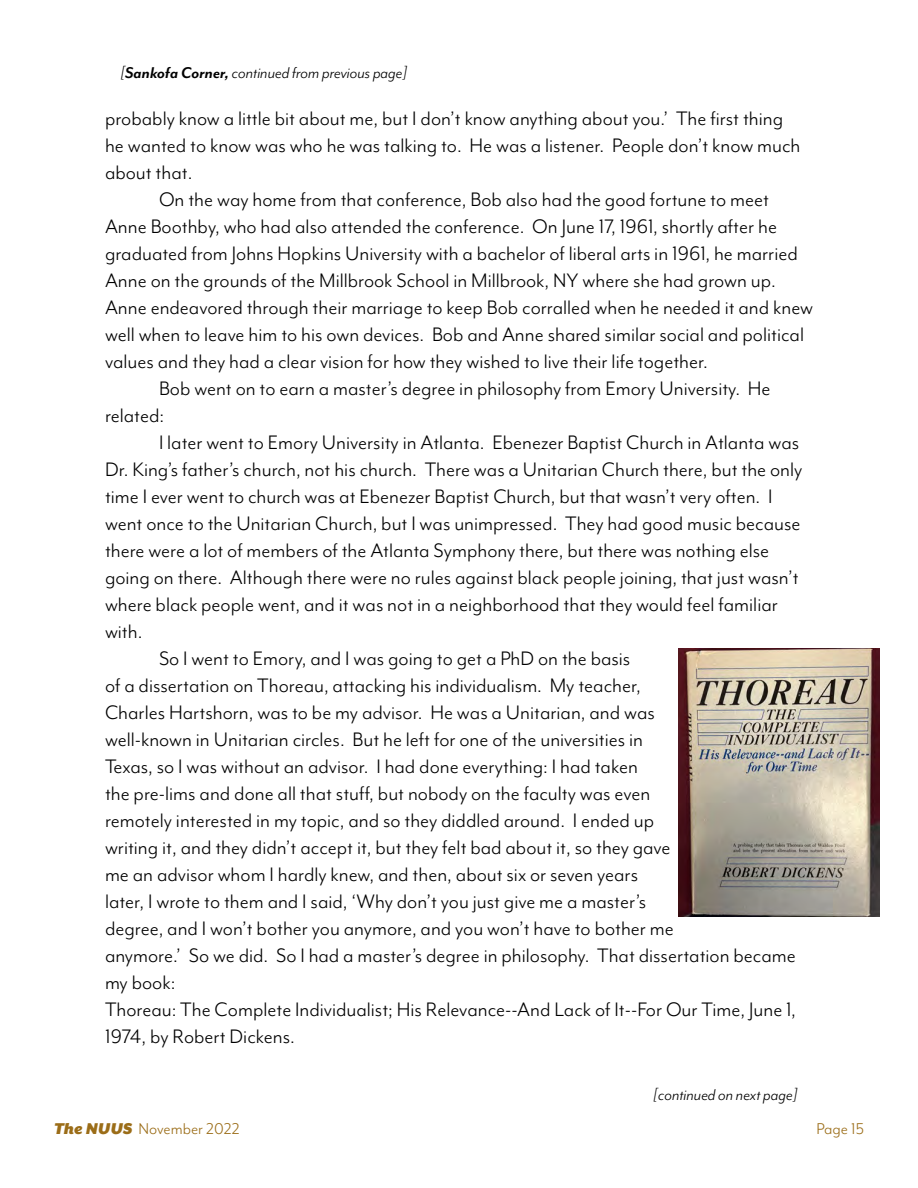
<style>
.page{position:relative;width:918px;height:1188px;background:#fff}
.page>*{position:absolute;margin:0;border:0;box-sizing:border-box;transform-origin:0 0}
.t1{font:22.5px/27px "Mr Eaves Mod OT";color:#000}
.t2{font:italic 18px "Mr Eaves Mod OT";color:#000}
.t3{font:18px "Mr Eaves Mod OT";color:#9b6d18}
.s1{font-weight:700}
.s2{font-family:"Mr Eaves XL San OT";font-weight:900;font-style:italic}
</style>
<div class="page">
<img style="left:679px;top:648px;width:201px;height:268px">
<p class="t2" style="left:120px;top:63px;width:289px">[<span class="s1">Sankofa Corner,</span> continued from previous page]</p>
<p class="t1" style="left:105px;top:105px;width:697px">probably know a little bit about me, but I don’t know anything about you.’ The first thing he wanted to know was who he was talking to. He was a listener. People don’t know much about that.</p>
<p class="t1" style="left:159px;top:186px;width:612px">On the way home from that conference, Bob also had the good fortune to meet</p>
<p class="t1" style="left:105px;top:213px;width:674px">Anne Boothby, who had also attended the conference. On June 17, 1961, shortly after he</p>
<p class="t1" style="left:105px;top:240px;width:694px">graduated from Johns Hopkins University with a bachelor of liberal arts in 1961, he married</p>
<p class="t1" style="left:105px;top:267px;width:672px">Anne on the grounds of the Millbrook School in Millbrook, NY where she had grown up.</p>
<p class="t1" style="left:105px;top:294px;width:710px">Anne endeavored through their marriage to keep Bob corralled when he needed it and knew</p>
<p class="t1" style="left:105px;top:321px;width:701px">well when to leave him to his own devices. Bob and Anne shared similar social and political</p>
<p class="t1" style="left:105px;top:348px;width:605px">values and they had a clear vision for how they wished to live their life together.</p>
<p class="t1" style="left:159px;top:375px;width:613px">Bob went on to earn a master’s degree in philosophy from Emory University. He</p>
<p class="t1" style="left:105px;top:402px;width:61px">related:</p>
<p class="t1" style="left:159px;top:429px;width:642px">I later went to Emory University in Atlanta. Ebenezer Baptist Church in Atlanta was</p>
<p class="t1" style="left:105px;top:456px;width:699px">Dr. King’s father’s church, not his church. There was a Unitarian Church there, but the only</p>
<p class="t1" style="left:105px;top:483px;width:669px">time I ever went to church was at Ebenezer Baptist Church, but that wasn’t very often. I</p>
<p class="t1" style="left:105px;top:510px;width:697px">went once to the Unitarian Church, but I was unimpressed. They had good music because</p>
<p class="t1" style="left:105px;top:537px;width:666px">there were a lot of members of the Atlanta Symphony there, but there was nothing else</p>
<p class="t1" style="left:105px;top:564px;width:695px">going on there. Although there were no rules against black people joining, that just wasn’t</p>
<p class="t1" style="left:105px;top:591px;width:674px">where black people went, and it was not in a neighborhood that they would feel familiar</p>
<p class="t1" style="left:105px;top:618px;width:39px">with.</p>
<p class="t1" style="left:159px;top:645px;width:473px">So I went to Emory, and I was going to get a PhD on the basis</p>
<p class="t1" style="left:105px;top:672px;width:538px">of a dissertation on Thoreau, attacking his individualism. My teacher,</p>
<p class="t1" style="left:105px;top:699px;width:552px">Charles Hartshorn, was to be my advisor. He was a Unitarian, and was</p>
<p class="t1" style="left:105px;top:726px;width:539px">well-known in Unitarian circles. But he left for one of the universities in</p>
<p class="t1" style="left:105px;top:753px;width:534px">Texas, so I was without an advisor. I had done everything: I had taken</p>
<p class="t1" style="left:105px;top:780px;width:547px">the pre-lims and done all that stuff, but nobody on the faculty was even</p>
<p class="t1" style="left:105px;top:807px;width:551px">remotely interested in my topic, and so they diddled around. I ended up</p>
<p class="t1" style="left:105px;top:834px;width:567px">writing it, and they didn’t accept it, but they felt bad about it, so they gave</p>
<p class="t1" style="left:105px;top:861px;width:535px">me an advisor whom I hardly knew, and then, about six or seven years</p>
<p class="t1" style="left:105px;top:888px;width:543px">later, I wrote to them and I said, ‘Why don’t you just give me a master’s</p>
<p class="t1" style="left:105px;top:915px;width:570px">degree, and I won’t bother you anymore, and you won’t have to bother me</p>
<p class="t1" style="left:105px;top:942px;width:692px">anymore.’ So we did. So I had a master’s degree in philosophy. That dissertation became</p>
<p class="t1" style="left:105px;top:969px;width:72px">my book:</p>
<p class="t1" style="left:105px;top:996px;width:693px">Thoreau: The Complete Individualist; His Relevance--And Lack of It--For Our Time, June 1,</p>
<p class="t1" style="left:105px;top:1023px;width:191px">1974, by Robert Dickens.</p>
<p class="t2" style="left:653px;top:1085px;width:147px">[continued on next page]</p>
<p class="t3" style="left:54px;top:1119px;width:187px"><span class="s2">The NUUS</span> November 2022</p>
<p class="t3" style="left:817px;top:1119px;width:49px">Page 15</p>
</div>
